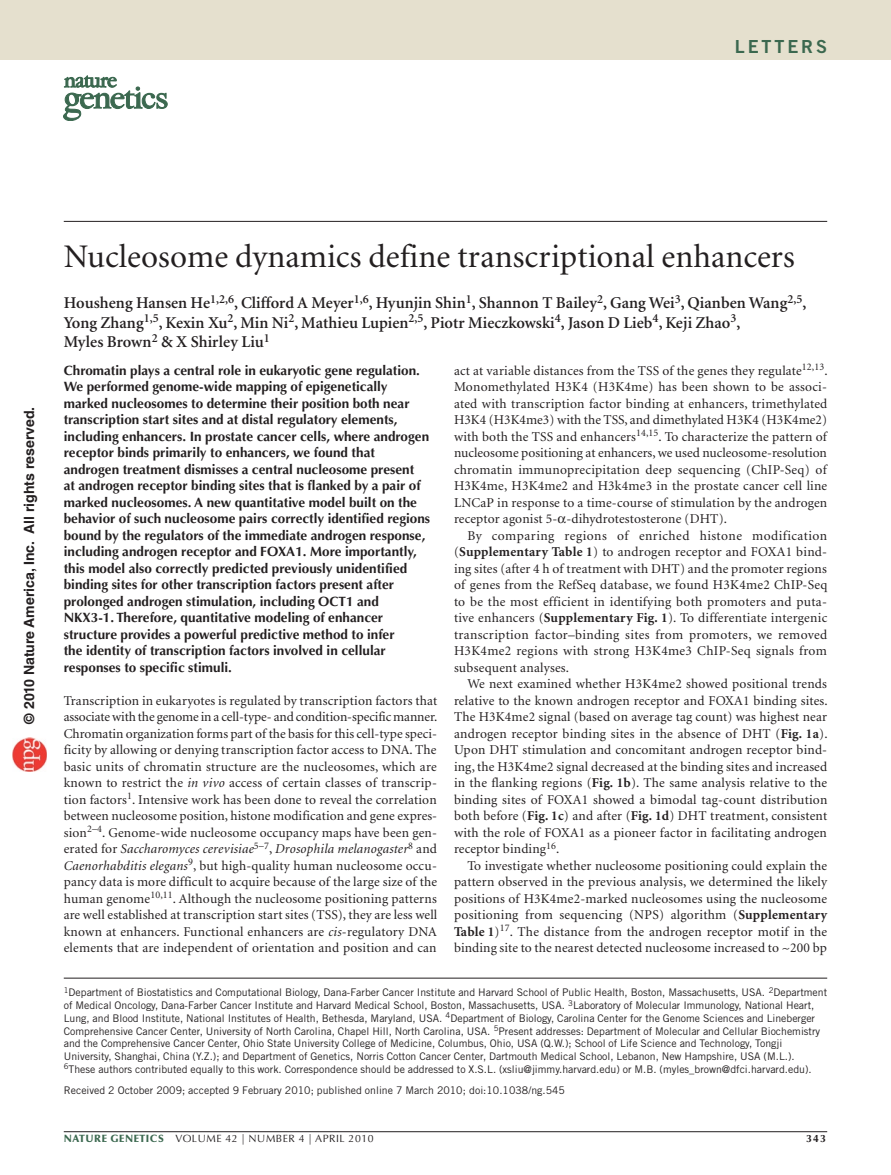
<style>
.page{position:relative;width:891px;height:1175px;background:#fff}
.page>*{position:absolute;margin:0;border:0;box-sizing:border-box;transform-origin:0 0}
.t1{font:33px "Minion";color:#231f20}
.t2{font:18px "Trade Gothic Bold Two";letter-spacing:.16em;color:#3b684f}
.t3{font:600 16.5px/19.5px "Minion";color:#231f20}
.t4{font:700 14.1px "Helvetica LT Std";color:#231f20}
.t5{font:13.5px/16.5px "Minion";letter-spacing:.01em;color:#231f20;text-align:justify}
.t6{font:700 13.5px/16.5px "Optima";color:#231f20}
.t7{font:10.5px/12.8px "Trade Gothic";color:#231f20}
.t8{font:10.5px "Optima";letter-spacing:.05em;color:#231f20}
.t9{font:700 10.5px "Optima";color:#231f20}
.s1{font-style:italic}
.s2{font-weight:700}
.s3{font-weight:900;color:#3b684f}
</style>
<div class="page">
<div style="left:0;top:0;width:891px;height:60px;background:#e5e0ce"></div>
<hr style="left:64px;top:1131px;width:763px;height:1px;background:#231f20">
<hr style="left:64px;top:221px;width:763px;height:1px;background:#231f20">
<svg style="left:63px;top:76px;width:105px;height:45px"></svg>
<hr style="left:64px;top:977px;width:763px;height:1px;background:#231f20">
<img style="left:12px;top:738px;width:34px;height:34px">
<h2 class="t2" style="left:735px;top:35px;width:94px">LETTERS</h2>
<p class="t4" style="left:21px;top:723px;width:318px;rotate:-90deg">© 2010 Nature America, Inc. All rights reserved.</p>
<h1 class="t1" style="left:64px;top:240px;width:732px">Nucleosome dynamics define transcriptional enhancers</h1>
<p class="t3" style="left:64px;top:293px;width:744px">Housheng Hansen He<sup>1,2,6</sup>, Clifford A Meyer<sup>1,6</sup>, Hyunjin Shin<sup>1</sup>, Shannon T Bailey<sup>2</sup>, Gang Wei<sup>3</sup>, Qianben Wang<sup>2,5</sup>,<br>Yong Zhang<sup>1,5</sup>, Kexin Xu<sup>2</sup>, Min Ni<sup>2</sup>, Mathieu Lupien<sup>2,5</sup>, Piotr Mieczkowski<sup>4</sup>, Jason D Lieb<sup>4</sup>, Keji Zhao<sup>3</sup>,<br>Myles Brown<sup>2</sup> &amp; X Shirley Liu<sup>1</sup></p>
<p class="t6" style="left:64px;top:362px;width:368px">Chromatin plays a central role in eukaryotic gene regulation.<br>We performed genome-wide mapping of epigenetically marked nucleosomes to determine their position both near transcription start sites and at distal regulatory elements, including enhancers. In prostate cancer cells, where androgen receptor binds primarily to enhancers, we found that androgen treatment dismisses a central nucleosome present<br>at androgen receptor binding sites that is flanked by a pair of marked nucleosomes. A new quantitative model built on the behavior of such nucleosome pairs correctly identified regions bound by the regulators of the immediate androgen response, including androgen receptor and FOXA1. More importantly, this model also correctly predicted previously unidentified binding sites for other transcription factors present after prolonged androgen stimulation, including OCT1 and NKX3-1. Therefore, quantitative modeling of enhancer structure provides a powerful predictive method to infer<br>the identity of transcription factors involved in cellular responses to specific stimuli.</p>
<p class="t5" style="left:64px;top:692px;width:375px">Transcription in eukaryotes is regulated by transcription factors that associate with the genome in a cell-type- and condition-specific manner.<br>Chromatin organization forms part of the basis for this cell-type speci&shy;ficity by allowing or denying transcription factor access to DNA. The basic units of chromatin structure are the nucleosomes, which are known to restrict the <span class="s1">in vivo</span> access of certain classes of transcrip&shy;tion factors<sup>1</sup>. Intensive work has been done to reveal the correlation between nucleosome position, histone modification and gene expres&shy;sion<sup>2–4</sup>. Genome-wide nucleosome occupancy maps have been gen&shy;erated for <span class="s1">Saccharomyces cerevisiae</span><sup>5–7</sup>, <span class="s1">Drosophila melanogaster</span><sup>8</sup> and <span class="s1">Caenorhabditis elegans</span><sup>9</sup>, but high-quality human nucleosome occu&shy;pancy data is more difficult to acquire because of the large size of the human genome<sup>10,11</sup>. Although the nucleosome positioning patterns are well established at transcription start sites (TSS), they are less well known at enhancers. Functional enhancers are <span class="s1">cis</span>-regulatory DNA elements that are independent of orientation and position and can</p>
<p class="t5" style="left:454px;top:362px;width:375px">act at variable distances from the TSS of the genes they regulate<sup>12,13</sup>.<br>Monomethylated H3K4 (H3K4me) has been shown to be associ&shy;ated with transcription factor binding at enhancers, trimethylated H3K4 (H3K4me3) with the TSS, and dimethylated H3K4 (H3K4me2) with both the TSS and enhancers<sup>14,15</sup>. To characterize the pattern of nucleosome positioning at enhancers, we used nucleosome-resolution chromatin immunoprecipitation deep sequencing (ChIP-Seq) of H3K4me, H3K4me2 and H3k4me3 in the prostate cancer cell line LNCaP in response to a time-course of stimulation by the androgen receptor agonist 5- -dihydrotestosterone (DHT).</p>
<p class="t5" style="left:454px;top:527px;width:375px;text-indent:14px">By comparing regions of enriched histone modification (<span class="s2">Supplementary Table 1</span>) to androgen receptor and FOXA1 bind&shy;ing sites (after 4 h of treatment with DHT) and the promoter regions of genes from the RefSeq database, we found H3K4me2 ChIP-Seq to be the most efficient in identifying both promoters and puta&shy;tive enhancers (<span class="s2">Supplementary Fig. 1</span>). To differentiate intergenic transcription factor–binding sites from promoters, we removed H3K4me2 regions with strong H3K4me3 ChIP-Seq signals from subsequent analyses.</p>
<p class="t5" style="left:454px;top:676px;width:375px;text-indent:14px">We next examined whether H3K4me2 showed positional trends relative to the known androgen receptor and FOXA1 binding sites.<br>The H3K4me2 signal (based on average tag count) was highest near androgen receptor binding sites in the absence of DHT (<span class="s2">Fig. 1a</span>).<br>Upon DHT stimulation and concomitant androgen receptor bind&shy;ing, the H3K4me2 signal decreased at the binding sites and increased in the flanking regions (<span class="s2">Fig. 1b</span>). The same analysis relative to the binding sites of FOXA1 showed a bimodal tag-count distribution both before (<span class="s2">Fig. 1c</span>) and after (<span class="s2">Fig. 1d</span>) DHT treatment, consistent with the role of FOXA1 as a pioneer factor in facilitating androgen receptor binding<sup>16</sup>.</p>
<p class="t5" style="left:454px;top:857px;width:375px;text-indent:14px">To investigate whether nucleosome positioning could explain the pattern observed in the previous analysis, we determined the likely positions of H3K4me2-marked nucleosomes using the nucleosome positioning from sequencing (NPS) algorithm (<span class="s2">Supplementary Table 1</span>)<sup>17</sup>. The distance from the androgen receptor motif in the binding site to the nearest detected nucleosome increased to ~200 bp</p>
<p class="t7" style="left:64px;top:986px;width:765px"><sup>1</sup>Department of Biostatistics and Computational Biology, Dana-Farber Cancer Institute and Harvard School of Public Health, Boston, Massachusetts, USA. <sup>2</sup>Department of Medical Oncology, Dana-Farber Cancer Institute and Harvard Medical School, Boston, Massachusetts, USA. <sup>3</sup>Laboratory of Molecular Immunology, National Heart, Lung, and Blood Institute, National Institutes of Health, Bethesda, Maryland, USA. <sup>4</sup>Department of Biology, Carolina Center for the Genome Sciences and Lineberger Comprehensive Cancer Center, University of North Carolina, Chapel Hill, North Carolina, USA. <sup>5</sup>Present addresses: Department of Molecular and Cellular Biochemistry and the Comprehensive Cancer Center, Ohio State University College of Medicine, Columbus, Ohio, USA (Q.W.); School of Life Science and Technology, Tongji University, Shanghai, China (Y.Z.); and Department of Genetics, Norris Cotton Cancer Center, Dartmouth Medical School, Lebanon, New Hampshire, USA (M.L.).<br><sup>6</sup>These authors contributed equally to this work. Correspondence should be addressed to X.S.L. (xsliu@jimmy.harvard.edu) or M.B. (myles_brown@dfci.harvard.edu).</p>
<p class="t7" style="left:64px;top:1083px;width:503px">Received 2 October 2009; accepted 9 February 2010; published online 7 March 2010; doi:10.1038/ng.545</p>
<p class="t8" style="left:64px;top:1132px;width:311px"><span class="s3">NATURE GENETICS</span> VOLUME 42 | NUMBER 4 | APRIL 2010</p>
<p class="t9" style="left:806px;top:1132px;width:21px">343</p>
</div>
